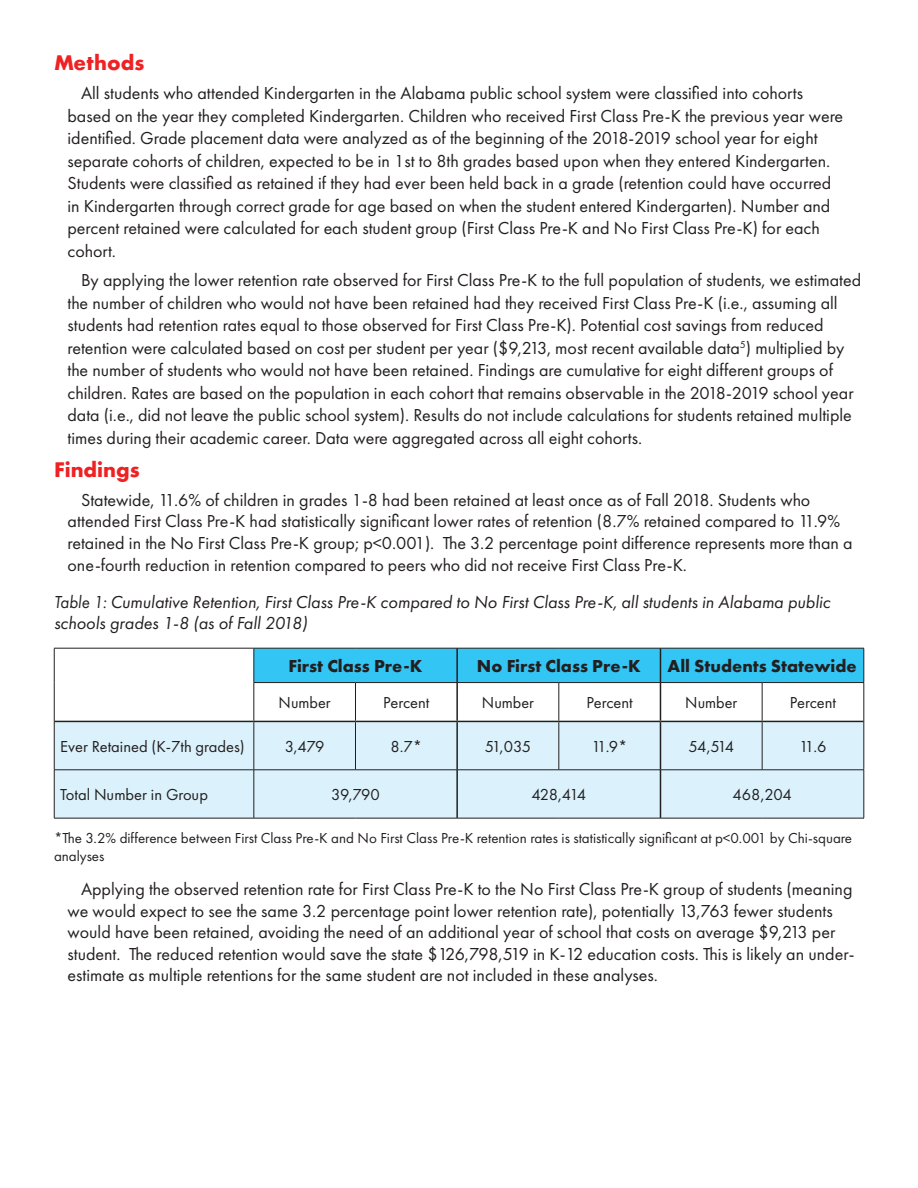
<style>
.page{position:relative;width:918px;height:1188px;background:#fff}
.page>*{position:absolute;margin:0;border:0;box-sizing:border-box;transform-origin:0 0}
.t1{font:700 19.5px "Futura";color:#ee2123}
.t2{font:18px/22.5px "Futura PT";color:#231f20}
.t3{font:italic 18px/21.6px "Futura PT";color:#231f20;scale:.93 1}
.t4{font:700 18px "Futura PT";color:#231f20}
.t5{font:16.5px "Futura PT";color:#231f20}
.t6{font:15px/18px "Futura PT";color:#231f20}
</style>
<div class="page">
<div style="left:255px;top:649px;width:609px;height:33px;background:#33c5f3"></div>
<div style="left:55px;top:722px;width:809px;height:96px;background:#dbf2fc"></div>
<hr style="left:54px;top:770px;width:1px;height:48px;background:#231f20">
<hr style="left:864px;top:770px;width:1px;height:48px;background:#231f20">
<hr style="left:54px;top:721px;width:1px;height:49px;background:#231f20">
<hr style="left:864px;top:721px;width:1px;height:49px;background:#231f20">
<hr style="left:762px;top:722px;width:1px;height:48px;background:#231f20">
<hr style="left:54px;top:770px;width:200px;height:1px;background:#231f20">
<hr style="left:660px;top:770px;width:102px;height:1px;background:#231f20">
<hr style="left:762px;top:770px;width:102px;height:1px;background:#231f20">
<hr style="left:54px;top:818px;width:200px;height:1px;background:#231f20">
<hr style="left:660px;top:818px;width:102px;height:1px;background:#231f20">
<hr style="left:762px;top:818px;width:102px;height:1px;background:#231f20">
<hr style="left:254px;top:722px;width:1px;height:48px;background:#231f20">
<hr style="left:355px;top:722px;width:1px;height:48px;background:#231f20">
<hr style="left:254px;top:770px;width:101px;height:1px;background:#231f20">
<hr style="left:254px;top:770px;width:1px;height:48px;background:#231f20">
<hr style="left:355px;top:770px;width:102px;height:1px;background:#231f20">
<hr style="left:254px;top:818px;width:101px;height:1px;background:#231f20">
<hr style="left:355px;top:818px;width:102px;height:1px;background:#231f20">
<hr style="left:456px;top:722px;width:2px;height:48px;background:#231f20">
<hr style="left:660px;top:722px;width:1px;height:48px;background:#231f20">
<hr style="left:456px;top:770px;width:2px;height:48px;background:#231f20">
<hr style="left:660px;top:770px;width:1px;height:48px;background:#231f20">
<hr style="left:559px;top:722px;width:1px;height:48px;background:#231f20">
<hr style="left:457px;top:770px;width:102px;height:1px;background:#231f20">
<hr style="left:559px;top:770px;width:101px;height:1px;background:#231f20">
<hr style="left:457px;top:818px;width:102px;height:1px;background:#231f20">
<hr style="left:559px;top:818px;width:101px;height:1px;background:#231f20">
<hr style="left:54px;top:648px;width:200px;height:1px;background:#231f20">
<hr style="left:54px;top:648px;width:1px;height:35px;background:#231f20">
<hr style="left:254px;top:648px;width:101px;height:1px;background:#231f20">
<hr style="left:254px;top:648px;width:1px;height:34px;background:#231f20">
<hr style="left:355px;top:648px;width:102px;height:1px;background:#231f20">
<hr style="left:457px;top:648px;width:102px;height:1px;background:#231f20">
<hr style="left:559px;top:648px;width:101px;height:1px;background:#231f20">
<hr style="left:660px;top:648px;width:102px;height:1px;background:#231f20">
<hr style="left:762px;top:648px;width:102px;height:1px;background:#231f20">
<hr style="left:864px;top:648px;width:1px;height:34px;background:#231f20">
<hr style="left:54px;top:683px;width:1px;height:38px;background:#231f20">
<hr style="left:254px;top:682px;width:101px;height:1px;background:#231f20">
<hr style="left:254px;top:683px;width:1px;height:38px;background:#231f20">
<hr style="left:355px;top:682px;width:102px;height:1px;background:#231f20">
<hr style="left:355px;top:683px;width:1px;height:38px;background:#231f20">
<hr style="left:457px;top:682px;width:102px;height:1px;background:#231f20">
<hr style="left:559px;top:682px;width:101px;height:1px;background:#231f20">
<hr style="left:660px;top:682px;width:102px;height:1px;background:#231f20">
<hr style="left:762px;top:682px;width:102px;height:1px;background:#231f20">
<hr style="left:864px;top:683px;width:1px;height:38px;background:#231f20">
<hr style="left:456px;top:648px;width:2px;height:34px;background:#231f20">
<hr style="left:660px;top:648px;width:1px;height:34px;background:#231f20">
<hr style="left:456px;top:683px;width:2px;height:38px;background:#231f20">
<hr style="left:660px;top:683px;width:1px;height:38px;background:#231f20">
<hr style="left:54px;top:721px;width:200px;height:1px;background:#231f20">
<hr style="left:254px;top:721px;width:101px;height:1px;background:#231f20">
<hr style="left:355px;top:721px;width:102px;height:1px;background:#231f20">
<hr style="left:457px;top:721px;width:102px;height:1px;background:#231f20">
<hr style="left:559px;top:721px;width:101px;height:1px;background:#231f20">
<hr style="left:660px;top:721px;width:102px;height:1px;background:#231f20">
<hr style="left:762px;top:721px;width:102px;height:1px;background:#231f20">
<hr style="left:558px;top:683px;width:1px;height:38px;background:#231f20">
<hr style="left:762px;top:683px;width:1px;height:38px;background:#231f20">
<p class="t1" style="left:54px;top:49px;width:92px">Methods</p>
<p class="t2" style="left:68px;top:82px;width:777px;text-indent:14px">All students who attended Kindergarten in the Alabama public school system were classified into cohorts based on the year they completed Kindergarten. Children who received First Class Pre-K the previous year were identified. Grade placement data were analyzed as of the beginning of the 2018-2019 school year for eight separate cohorts of children, expected to be in 1st to 8th grades based upon when they entered Kindergarten.<br>Students were classified as retained if they had ever been held back in a grade (retention could have occurred in Kindergarten through correct grade for age based on when the student entered Kindergarten). Number and percent retained were calculated for each student group (First Class Pre-K and No First Class Pre-K) for each cohort.</p>
<p class="t2" style="left:68px;top:269px;width:795px;text-indent:14px">By applying the lower retention rate observed for First Class Pre-K to the full population of students, we estimated the number of children who would not have been retained had they received First Class Pre-K (i.e., assuming all students had retention rates equal to those observed for First Class Pre-K). Potential cost savings from reduced retention were calculated based on cost per student per year ($9,213, most recent available data<sup>5</sup>) multiplied by the number of students who would not have been retained. Findings are cumulative for eight different groups of children. Rates are based on the population in each cohort that remains observable in the 2018-2019 school year data (i.e., did not leave the public school system). Results do not include calculations for students retained multiple times during their academic career. Data were aggregated across all eight cohorts.</p>
<p class="t1" style="left:54px;top:456px;width:87px">Findings</p>
<p class="t2" style="left:68px;top:489px;width:787px;line-height:21.6px;text-indent:14px">Statewide, 11.6% of children in grades 1-8 had been retained at least once as of Fall 2018. Students who attended First Class Pre-K had statistically significant lower rates of retention (8.7% retained compared to 11.9% retained in the No First Class Pre-K group; p&lt;0.001). The 3.2 percentage point difference represents more than a one-fourth reduction in retention compared to peers who did not receive First Class Pre-K.</p>
<p class="t3" style="left:54px;top:591px;width:836px">Table 1: Cumulative Retention, First Class Pre-K compared to No First Class Pre-K, all students in Alabama public schools grades 1-8 (as of Fall 2018)</p>
<p class="t4" style="left:289px;top:655px;width:135px">First Class Pre-K</p>
<p class="t4" style="left:477px;top:655px;width:165px">No First Class Pre-K</p>
<p class="t4" style="left:668px;top:655px;width:191px">All Students Statewide</p>
<p class="t5" style="left:279px;top:693px;width:54px">Number</p>
<p class="t5" style="left:383px;top:693px;width:48px">Percent</p>
<p class="t5" style="left:482px;top:693px;width:54px">Number</p>
<p class="t5" style="left:587px;top:693px;width:48px">Percent</p>
<p class="t5" style="left:685px;top:693px;width:54px">Number</p>
<p class="t5" style="left:790px;top:693px;width:48px">Percent</p>
<p class="t5" style="left:60px;top:737px;width:186px">Ever Retained (K-7th grades)</p>
<p class="t5" style="left:285px;top:737px;width:41px">3,479</p>
<p class="t5" style="left:390px;top:737px;width:33px">8.7*</p>
<p class="t5" style="left:485px;top:737px;width:48px">51,035</p>
<p class="t5" style="left:592px;top:737px;width:38px">11.9*</p>
<p class="t5" style="left:688px;top:737px;width:47px">54,514</p>
<p class="t5" style="left:799px;top:737px;width:29px">11.6</p>
<p class="t5" style="left:60px;top:785px;width:149px">Total Number in Group</p>
<p class="t5" style="left:331px;top:785px;width:50px">39,790</p>
<p class="t5" style="left:531px;top:785px;width:56px">428,414</p>
<p class="t5" style="left:733px;top:785px;width:61px">468,204</p>
<p class="t6" style="left:54px;top:829px;width:800px">*The 3.2% difference between First Class Pre-K and No First Class Pre-K retention rates is statistically significant at p&lt;0.001 by Chi-square analyses</p>
<p class="t2" style="left:68px;top:878px;width:788px;line-height:21.6px;text-indent:14px">Applying the observed retention rate for First Class Pre-K to the No First Class Pre-K group of students (meaning we would expect to see the same 3.2 percentage point lower retention rate), potentially 13,763 fewer students would have been retained, avoiding the need of an additional year of school that costs on average $9,213 per student. The reduced retention would save the state $126,798,519 in K-12 education costs. This is likely an under&shy;estimate as multiple retentions for the same student are not included in these analyses.</p>
</div>
